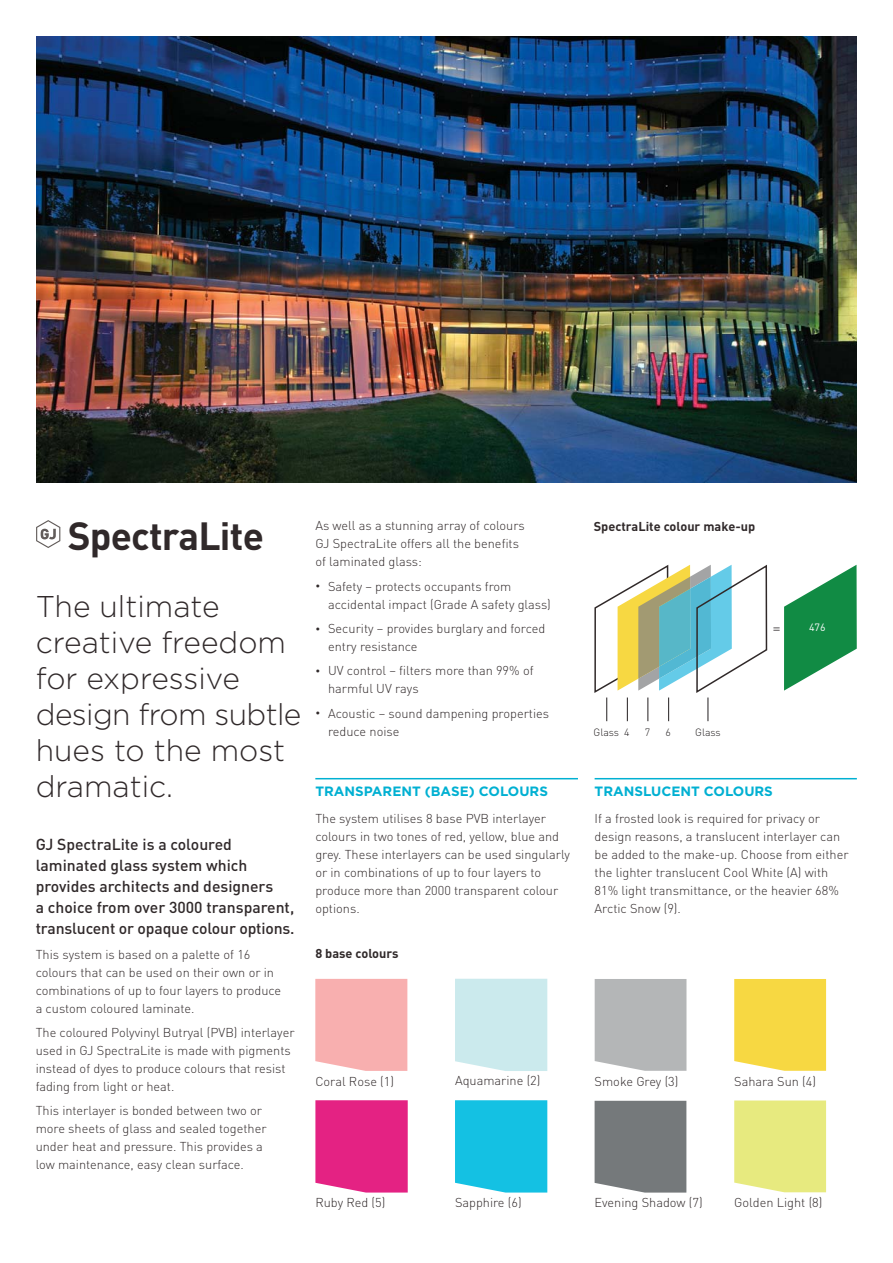
<style>
.page{position:relative;width:893px;height:1263px;background:#fff}
.page>*{position:absolute;margin:0;border:0;box-sizing:border-box;transform-origin:0 0}
.t1{font:700 38.85px "DIN";letter-spacing:-.02em;color:#30292a}
.t2{font:300 30px/36px "Gotham HTF";color:#30292a}
.t3{font:500 15.75px/21px "DIN";color:#30292a}
.t4{font:300 15px "DIN";color:#231f20}
.t5{font:700 13.5px "Gotham HTF";color:#00b0d2}
.t6{font:300 12.75px/18px "DIN";color:#30292a}
.t7{font:700 12.75px "DIN";color:#30292a}
.t8{font:300 10.5px "DIN";color:#231f20}
.t9{font:10.5px "DIN";color:#fff}
.s1{font-size:9px}
</style>
<div class="page">
<svg style="left:36px;top:520px;width:24px;height:28px"></svg>
<img style="left:36px;top:36px;width:821px;height:446px">
<svg style="left:784px;top:565px;width:73px;height:126px"></svg>
<svg style="left:594px;top:564px;width:174px;height:157px"></svg>
<div style="left:595px;top:979px;width:91px;height:92px;background:#b4b6b7"></div>
<div style="left:455px;top:979px;width:92px;height:92px;background:#cbeaed"></div>
<div style="left:455px;top:1100px;width:92px;height:93px;background:#14c1e3"></div>
<div style="left:734px;top:979px;width:92px;height:92px;background:#f7d842"></div>
<div style="left:734px;top:1101px;width:92px;height:91px;background:#e7ea7f"></div>
<div style="left:315px;top:979px;width:92px;height:92px;background:#f8afaf"></div>
<div style="left:315px;top:1100px;width:93px;height:93px;background:#e42283"></div>
<div style="left:594px;top:1101px;width:92px;height:92px;background:#75797b"></div>
<hr style="left:315px;top:778px;width:263px;height:1px;background:#00b0d2">
<hr style="left:595px;top:778px;width:262px;height:1px;background:#00b0d2">
<h1 class="t1" style="left:68px;top:522px;width:198px">SpectraLite</h1>
<h2 class="t2" style="left:36px;top:591px;width:267px">The ultimate creative freedom for expressive design from subtle hues to the most dramatic.</h2>
<p class="t3" style="left:36px;top:836px;width:260px">GJ SpectraLite is a coloured laminated glass system which provides architects and designers<br>a choice from over 3000 transparent, translucent or opaque colour options.</p>
<p class="t6" style="left:36px;top:947px;width:247px">This system is based on a palette of 16 colours that can be used on their own or in combinations of up to four layers to produce a custom coloured laminate.</p>
<p class="t6" style="left:36px;top:1025px;width:260px">The coloured Polyvinyl Butryal (PVB) interlayer used in GJ SpectraLite is made with pigments instead of dyes to produce colours that resist fading from light or heat.</p>
<p class="t6" style="left:36px;top:1103px;width:232px">This interlayer is bonded between two or more sheets of glass and sealed together under heat and pressure. This provides a low maintenance, easy clean surface.</p>
<p class="t6" style="left:315px;top:518px;width:211px">As well as a stunning array of colours<br>GJ SpectraLite offers all the benefits of laminated glass:</p>
<p class="t6" style="left:328px;top:579px;width:224px;text-indent:-13px"><span class="s1">•</span> Safety – protects occupants from accidental impact (Grade A safety glass)</p>
<p class="t6" style="left:328px;top:621px;width:219px;text-indent:-13px"><span class="s1">•</span> Security – provides burglary and forced entry resistance</p>
<p class="t6" style="left:328px;top:663px;width:207px;text-indent:-13px"><span class="s1">•</span> UV control – filters more than 99% of harmful UV rays</p>
<p class="t6" style="left:328px;top:706px;width:222px;text-indent:-13px"><span class="s1">•</span> Acoustic – sound dampening properties reduce noise</p>
<p class="t5" style="left:315px;top:787px;width:234px">TRANSPARENT (BASE) COLOURS</p>
<p class="t6" style="left:315px;top:811px;width:256px">The system utilises 8 base PVB interlayer colours in two tones of red, yellow, blue and grey. These interlayers can be used singularly or in combinations of up to four layers to produce more than 2000 transparent colour options.</p>
<p class="t7" style="left:315px;top:949px;width:85px">8 base colours</p>
<p class="t7" style="left:594px;top:522px;width:163px">SpectraLite colour make-up</p>
<p class="t4" style="left:773px;top:622px;width:9px">=</p>
<p class="t9" style="left:809px;top:624px;width:18px">476</p>
<p class="t8" style="left:593px;top:729px;width:37px">Glass 4</p>
<p class="t8" style="left:645px;top:729px;width:7px">7</p>
<p class="t8" style="left:665px;top:729px;width:7px">6</p>
<p class="t8" style="left:695px;top:729px;width:27px">Glass</p>
<p class="t5" style="left:595px;top:787px;width:180px">TRANSLUCENT COLOURS</p>
<p class="t6" style="left:595px;top:811px;width:255px">If a frosted look is required for privacy or design reasons, a translucent interlayer can be added to the make-up. Choose from either the lighter translucent Cool White (A) with 81% light transmittance, or the heavier 68% Arctic Snow (9).</p>
<p class="t6" style="left:315px;top:1073px;width:80px">Coral Rose (1)</p>
<p class="t6" style="left:455px;top:1073px;width:87px">Aquamarine (2)</p>
<p class="t6" style="left:595px;top:1073px;width:85px">Smoke Grey (3)</p>
<p class="t6" style="left:734px;top:1073px;width:83px">Sahara Sun (4)</p>
<p class="t6" style="left:315px;top:1195px;width:72px">Ruby Red (5)</p>
<p class="t6" style="left:734px;top:1195px;width:90px">Golden Light (8)</p>
<p class="t6" style="left:455px;top:1195px;width:68px">Sapphire (6)</p>
<p class="t6" style="left:595px;top:1195px;width:110px">Evening Shadow (7)</p>
</div>
